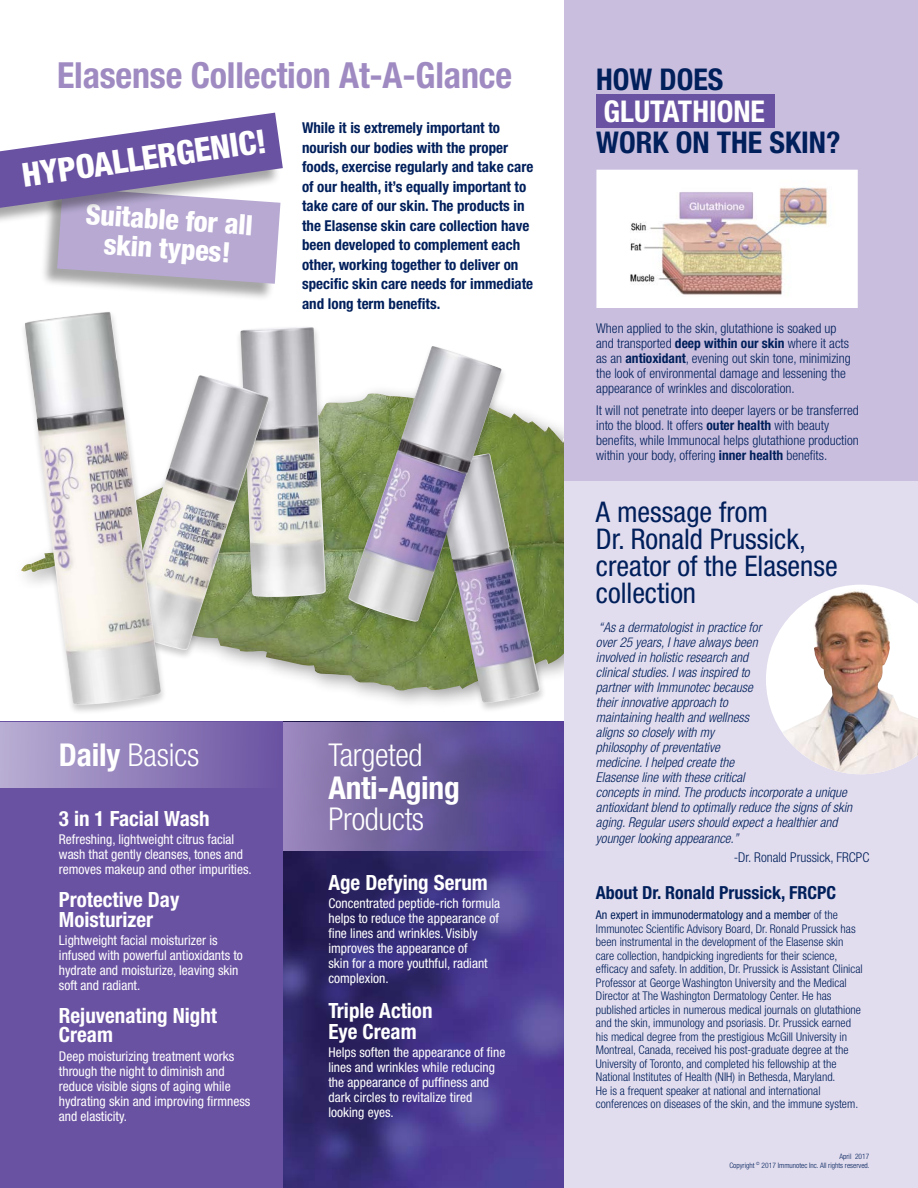
<style>
.page{position:relative;width:918px;height:1188px;background:#fff}
.page>*{position:absolute;margin:0;border:0;box-sizing:border-box;transform-origin:0 0}
.t1{font:700 condensed 36px "Helvetica Neue";letter-spacing:-.005em;color:#9f8bc1}
.t2{font:800 condensed 33.15px "Helvetica Neue";color:#fff}
.t3{font:300 condensed 31.5px/32.2px "Helvetica Neue";letter-spacing:-.01em;color:#fff}
.t4{font:700 condensed 30px/31.5px "Helvetica Neue";color:#001f5b}
.t5{font:condensed 28.5px/27px "Helvetica Neue";color:#001f5b}
.t6{font:800 condensed 28.2px/28.8px "Helvetica Neue";color:#fff;text-align:center}
.t7{font:700 condensed 21px/19.5px "Helvetica Neue";color:#fff}
.t8{font:700 condensed 18px "Helvetica Neue";color:#001f5b}
.t9{font:700 condensed 15px/19.5px "Helvetica Neue";color:#001f5b}
.t10{font:condensed 13.5px/15px "Helvetica Neue";color:#fff}
.t11{font:italic 300 condensed 13.5px/15px "Helvetica Neue";color:#001f5b}
.t12{font:300 condensed 13.5px/15px "Helvetica Neue";color:#001f5b}
.t13{font:300 condensed 12px/13.5px "Helvetica Neue";color:#001f5b}
.t14{font:300 condensed 7.5px "Helvetica Neue";color:#001f5b}
.s1{font-weight:700}
.s2{color:#fff}
.s3{font-weight:400}
</style>
<div class="page">
<div style="left:13px;top:382px;width:631px;height:328px;background:#000;opacity:.38"></div>
<img style="left:168px;top:392px;width:396px;height:300px">
<img style="left:283px;top:851px;width:281px;height:337px">
<div style="left:0;top:722px;width:283px;height:466px;background:#6a52a2"></div>
<div style="left:428px;top:452px;width:119px;height:261px;background:#000;opacity:.2"></div>
<img style="left:433px;top:454px;width:107px;height:249px">
<div style="left:344px;top:345px;width:164px;height:287px;background:#000;opacity:.2"></div>
<img style="left:348px;top:346px;width:154px;height:276px">
<div style="left:564px;top:0;width:354px;height:482px;background:#c9bede"></div>
<div style="left:564px;top:482px;width:354px;height:706px;background:#e2ddee"></div>
<div style="left:0;top:722px;width:283px;height:65px;background:linear-gradient(to right,#b9aed3,#6951a1)"></div>
<svg style="left:283px;top:722px;width:281px;height:129px;background:#6d5c9f"></svg>
<div style="left:40px;top:190px;width:240px;height:112px;background:#000;opacity:.35"></div>
<svg style="left:0;top:113px;width:283px;height:171px"></svg>
<div style="left:596px;top:94px;width:178px;height:34px;background:#6a52a2"></div>
<div style="left:597px;top:170px;width:260px;height:137px;background:#fff"></div>
<img style="left:630px;top:187px;width:198px;height:108px">
<div style="left:596px;top:170px;width:262px;height:138px;border:1px solid #fff"></div>
<div style="left:235px;top:325px;width:97px;height:282px;background:#000;opacity:.2"></div>
<img style="left:240px;top:327px;width:86px;height:270px">
<div style="left:113px;top:374px;width:162px;height:286px;background:#000;opacity:.2"></div>
<img style="left:168px;top:375px;width:101px;height:275px">
<div style="left:20px;top:310px;width:148px;height:405px;background:#000;opacity:.2"></div>
<img style="left:25px;top:312px;width:136px;height:393px">
<svg style="left:766px;top:585px;width:122px;height:147px"></svg>
<img style="left:782px;top:589px;width:136px;height:185px">
<p class="t1" style="left:57px;top:53px;width:456px">Elasense Collection At-A-Glance</p>
<p class="t9" style="left:302px;top:118px;width:233px">While it is extremely important to nourish our bodies with the proper foods, exercise regularly and take care of our health, it’s equally important to take care of our skin. The products in the Elasense skin care collection have been developed to complement each other, working together to deliver on specific skin care needs for immediate and long term benefits.</p>
<p class="t2" style="left:19px;top:155px;width:248px;rotate:-8deg">HYPOALLERGENIC!</p>
<p class="t6" style="left:87px;top:199px;width:169px;rotate:4deg">Suitable for all skin types!</p>
<p class="t3" style="left:59px;top:738px;width:142px"><span class="s1">Daily</span> Basics</p>
<p class="t3" style="left:328px;top:738px;width:133px">Targeted<br><span class="s1">Anti-Aging<br></span>Products</p>
<p class="t7" style="left:59px;top:808px;width:152px">3 in 1 Facial Wash</p>
<p class="t10" style="left:59px;top:832px;width:194px">Refreshing, lightweight citrus facial wash that gently cleanses, tones and removes makeup and other impurities.</p>
<p class="t7" style="left:59px;top:890px;width:122px">Protective Day<br>Moisturizer</p>
<p class="t10" style="left:59px;top:933px;width:186px">Lightweight facial moisturizer is infused with powerful antioxidants to hydrate and moisturize, leaving skin soft and radiant.</p>
<p class="t7" style="left:59px;top:1005px;width:160px">Rejuvenating Night<br>Cream</p>
<p class="t10" style="left:59px;top:1048px;width:193px">Deep moisturizing treatment works through the night to diminish and reduce visible signs of aging while hydrating skin and improving firmness and elasticity.</p>
<p class="t7" style="left:328px;top:873px;width:161px">Age Defying Serum</p>
<p class="t10" style="left:328px;top:896px;width:173px">Concentrated peptide-rich formula helps to reduce the appearance of fine lines and wrinkles. Visibly improves the appearance of<br>skin for a more youthful, radiant complexion.</p>
<p class="t7" style="left:328px;top:1000px;width:106px;line-height:21px">Triple Action<br>Eye Cream</p>
<p class="t10" style="left:328px;top:1045px;width:178px">Helps soften the appearance of fine lines and wrinkles while reducing the appearance of puffiness and dark circles to revitalize tired looking eyes.</p>
<p class="t4" style="left:596px;top:64px;width:246px">HOW DOES<br><span class="s2">GLUTATHIONE<br></span>WORK ON THE SKIN?</p>
<p class="t12" style="left:596px;top:321px;width:256px">When applied to the skin, glutathione is soaked up and transported <span class="s1">deep within our skin</span> where it acts as an <span class="s1">antioxidant</span>, evening out skin tone, minimizing the look of environmental damage and lessening the appearance of wrinkles and discoloration.</p>
<p class="t12" style="left:596px;top:403px;width:264px">It will not penetrate into deeper layers or be transferred into the blood. It offers <span class="s1">outer health</span> with beauty benefits, while Immunocal helps glutathione production within your body, offering <span class="s1">inner health</span> benefits.</p>
<p class="t5" style="left:596px;top:499px;width:243px">A message from<br>Dr. Ronald Prussick, creator of the Elasense collection</p>
<p class="t11" style="left:596px;top:619px;width:258px">“As a dermatologist in practice for<br>over 25 years, I have always been<br>involved in holistic research and<br>clinical studies. I was inspired to<br>partner with Immunotec because<br>their innovative approach to<br>maintaining health and wellness<br>aligns so closely with my<br>philosophy of preventative<br>medicine. I helped create the<br>Elasense line with these critical<br>concepts in mind. The products incorporate a unique antioxidant blend to optimally reduce the signs of skin aging. Regular users should expect a healthier and younger looking appearance.”</p>
<p class="t12" style="left:734px;top:850px;width:137px">-Dr. Ronald Prussick, FRCPC</p>
<p class="t8" style="left:596px;top:882px;width:242px">About Dr. Ronald Prussick, FRCPC</p>
<p class="t13" style="left:596px;top:908px;width:268px"><span class="s3">An expert in immunodermatology and a member</span> of the Immunotec Scientific Advisory Board, Dr. Ronald Prussick has been instrumental in the development of the Elasense skin care collection, handpicking ingredients for their science, efficacy and safety. In addition, Dr. Prussick is Assistant Clinical Professor at George Washington University and the Medical Director at The Washington Dermatology Center. He has published articles in numerous medical journals on glutathione and the skin, immunology and psoriasis. Dr. Prussick earned his medical degree from the prestigious McGill University in Montreal, Canada, received his post-graduate degree at the University of Toronto, and completed his fellowship at the National Institutes of Health (NIH) in Bethesda, Maryland.<br>He is a frequent speaker at national and international conferences on diseases of the skin, and the immune system.</p>
<p class="t14" style="left:839px;top:1152px;width:31px">April 2017</p>
<p class="t14" style="left:729px;top:1161px;width:142px">Copyright <sup>©</sup> 2017 Immunotec Inc. All rights reserved.</p>
</div>
